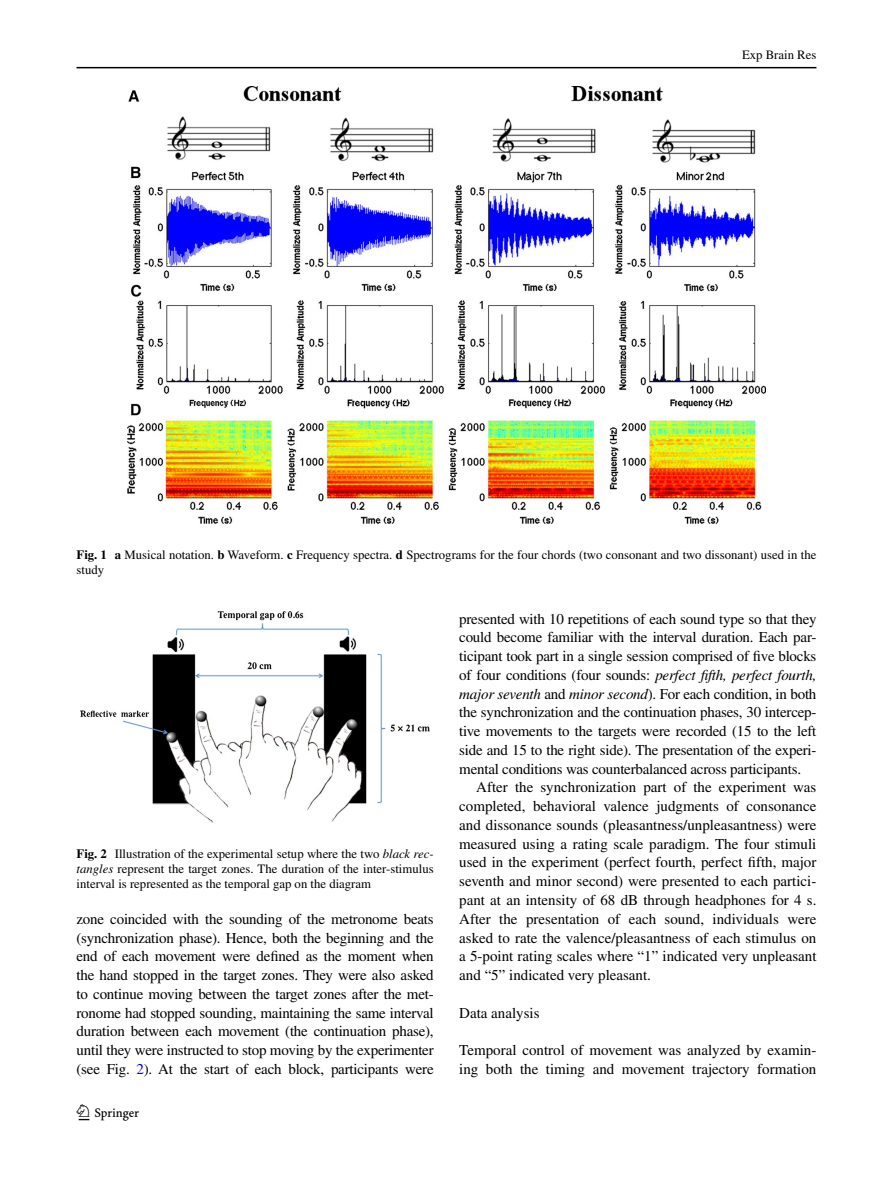
<style>
.page{position:relative;width:893px;height:1187px;background:#fff}
.page>*{position:absolute;margin:0;border:0;box-sizing:border-box;transform-origin:0 0}
.t1{font:22.5px "Springnew";color:#000}
.t2{font:15px/18.8px "Times";color:#000;text-align:justify}
.t3{font:12.75px/15px "Times";color:#000}
.s1{font-weight:700}
.s2{font-style:italic}
.s3{color:#00f}
</style>
<div class="page">
<hr style="left:77px;top:67px;width:739px;height:1px;background:#000">
<img style="left:127px;top:87px;width:638px;height:437px">
<img style="left:81px;top:611px;width:348px;height:211px">
<p class="t3" style="left:742px;top:48px;width:76px">Exp Brain Res</p>
<p class="t3" style="left:77px;top:547px;width:741px"><span class="s1">Fig. 1 a</span> Musical notation. <span class="s1">b</span> Waveform. <span class="s1">c</span> Frequency spectra. <span class="s1">d</span> Spectrograms for the four chords (two consonant and two dissonant) used in the study</p>
<p class="t3" style="left:77px;top:845px;width:359px;text-align:justify"><span class="s1">Fig. 2</span> Illustration of the experimental setup where the two <span class="s2">black rec‑ tangles</span> represent the target zones. The duration of the inter-stimulus interval is represented as the temporal gap on the diagram</p>
<p class="t2" style="left:77px;top:909px;width:359px">zone coincided with the sounding of the metronome beats (synchronization phase). Hence, both the beginning and the end of each movement were defined as the moment when the hand stopped in the target zones. They were also asked to continue moving between the target zones after the met&shy;ronome had stopped sounding, maintaining the same interval duration between each movement (the continuation phase), until they were instructed to stop moving by the experimenter (see Fig. <span class="s3">2</span>). At the start of each block, participants were</p>
<h1 class="t1" style="left:79px;top:1104px;width:62px">1 3</h1>
<p class="t2" style="left:459px;top:609px;width:359px">presented with 10 repetitions of each sound type so that they could become familiar with the interval duration. Each par&shy;ticipant took part in a single session comprised of five blocks of four conditions (four sounds: <span class="s2">perfect fifth, perfect fourth, major seventh</span> and <span class="s2">minor second</span>). For each condition, in both the synchronization and the continuation phases, 30 intercep&shy;tive movements to the targets were recorded (15 to the left side and 15 to the right side). The presentation of the experi&shy;mental conditions was counterbalanced across participants.</p>
<p class="t2" style="left:459px;top:777px;width:359px;text-indent:17px">After the synchronization part of the experiment was completed, behavioral valence judgments of consonance and dissonance sounds (pleasantness/unpleasantness) were measured using a rating scale paradigm. The four stimuli used in the experiment (perfect fourth, perfect fifth, major seventh and minor second) were presented to each partici&shy;pant at an intensity of 68 dB through headphones for 4 s.<br>After the presentation of each sound, individuals were asked to rate the valence/pleasantness of each stimulus on a 5-point rating scales where “1” indicated very unpleasant and “5” indicated very pleasant.</p>
<p class="t2" style="left:459px;top:1002px;width:82px">Data analysis</p>
<p class="t2" style="left:459px;top:1040px;width:359px">Temporal control of movement was analyzed by examin&shy;ing both the timing and movement trajectory formation</p>
</div>
